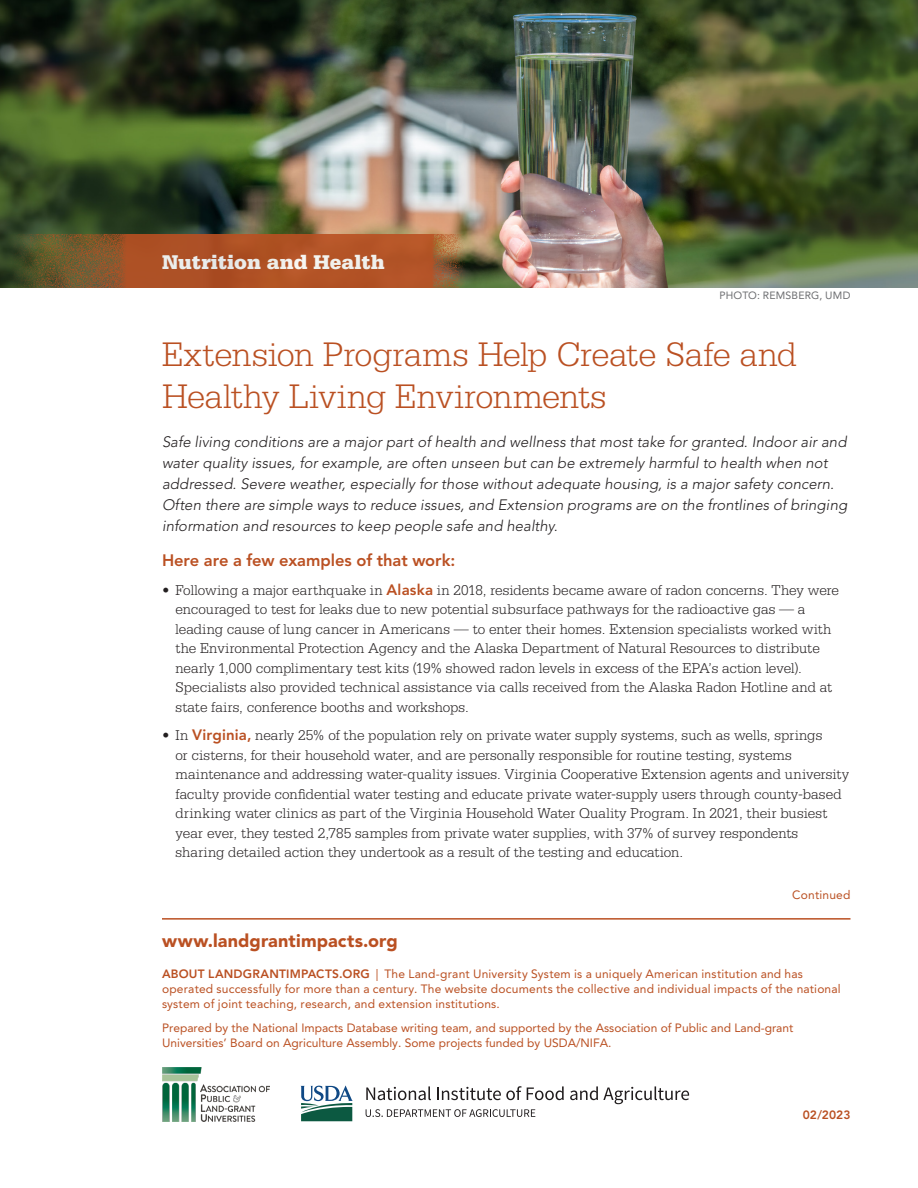
<style>
.page{position:relative;width:918px;height:1188px;background:#fff}
.page>*{position:absolute;margin:0;border:0;box-sizing:border-box;transform-origin:0 0}
.t1{font:300 36px/42px "Serifa Std";letter-spacing:-.005em;color:#ba5022}
.t2{font:900 21px "Serifa Std";color:#fff}
.Boilerplate{font:900 18px "Avenir LT Std";letter-spacing:.005em;color:#ba5022}
.Subhead{font:800 16.5px "Avenir LT Std";letter-spacing:-.005em;color:#ba5022}
.Bulleted_text{font:300 15px/19.5px "Serifa Std";letter-spacing:.005em;color:#231f20}
.Intro{font:italic 300 15px/21px "Avenir LT Std";letter-spacing:.005em;color:#231f20}
.Boilerplate-2{font:12px/15px "Avenir LT Std";letter-spacing:.015em;color:#ba5022}
.Continued{font:12px "Avenir LT Std";letter-spacing:.015em;color:#ba5022}
.Boilerplate-3{font:800 12px "Avenir LT Std";color:#ba5022}
.Photo_credit{font:10.5px "Avenir LT Std";letter-spacing:.015em;color:#6c6d70}
.s1{font-family:"Avenir LT Std";font-weight:800;color:#ba5022}
.s2{font-weight:800}
</style>
<div class="page">
<img style="left:0;top:0;width:918px;height:288px">
<svg style="left:0;top:234px;width:468px;height:54px;background:#995328"></svg>
<hr style="left:162px;top:918px;width:688px;height:2px;background:#ba5022">
<img style="left:162px;top:1067px;width:108px;height:55px">
<svg style="left:366px;top:1086px;width:65px;height:14px"></svg>
<svg style="left:437px;top:1086px;width:127px;height:14px"></svg>
<svg style="left:570px;top:1086px;width:119px;height:18px"></svg>
<svg style="left:366px;top:1109px;width:169px;height:8px"></svg>
<svg style="left:301px;top:1085px;width:52px;height:36px"></svg>
<h2 class="t2" style="left:162px;top:249px;width:224px">Nutrition and Health</h2>
<p class="Photo_credit" style="left:720px;top:289px;width:132px">PHOTO: REMSBERG, UMD</p>
<h1 class="t1" style="left:162px;top:333px;width:637px">Extension Programs Help Create Safe and<br>Healthy Living Environments</h1>
<p class="Intro" style="left:162px;top:431px;width:687px">Safe living conditions are a major part of health and wellness that most take for granted. Indoor air and water quality issues, for example, are often unseen but can be extremely harmful to health when not addressed. Severe weather, especially for those without adequate housing, is a major safety concern.<br>Often there are simple ways to reduce issues, and Extension programs are on the frontlines of bringing information and resources to keep people safe and healthy.</p>
<h2 class="Subhead" style="left:162px;top:551px;width:295px">Here are a few examples of that work:</h2>
<p class="Bulleted_text" style="left:176px;top:580px;width:665px;text-indent:-14px">• Following a major earthquake in <span class="s1">Alaska</span> in 2018, residents became aware of radon concerns. They were encouraged to test for leaks due to new potential subsurface pathways for the radioactive gas — a leading cause of lung cancer in Americans — to enter their homes. Extension specialists worked with the Environmental Protection Agency and the Alaska Department of Natural Resources to distribute nearly 1,000 complimentary test kits (19% showed radon levels in excess of the EPA’s action level).<br>Specialists also provided technical assistance via calls received from the Alaska Radon Hotline and at state fairs, conference booths and workshops.</p>
<p class="Bulleted_text" style="left:176px;top:726px;width:675px;text-indent:-14px">• In <span class="s1">Virginia,</span> nearly 25% of the population rely on private water supply systems, such as wells, springs<br>or cisterns, for their household water, and are personally responsible for routine testing, systems maintenance and addressing water-quality issues. Virginia Cooperative Extension agents and university faculty provide confidential water testing and educate private water-supply users through county-based drinking water clinics as part of the Virginia Household Water Quality Program. In 2021, their busiest year ever, they tested 2,785 samples from private water supplies, with 37% of survey respondents sharing detailed action they undertook as a result of the testing and education.</p>
<p class="Continued" style="left:792px;top:887px;width:60px">Continued</p>
<p class="Boilerplate" style="left:162px;top:929px;width:237px">www.landgrantimpacts.org</p>
<p class="Boilerplate-2" style="left:162px;top:967px;width:680px"><span class="s2">ABOUT LANDGRANTIMPACTS.ORG</span> | The Land-grant University System is a uniquely American institution and has operated successfully for more than a century. The website documents the collective and individual impacts of the national system of joint teaching, research, and extension institutions.</p>
<p class="Boilerplate-2" style="left:162px;top:1021px;width:633px">Prepared by the National Impacts Database writing team, and supported by the Association of Public and Land-grant<br>Universities’ Board on Agriculture Assembly. Some projects funded by USDA/NIFA.</p>
<p class="Boilerplate-3" style="left:803px;top:1108px;width:49px">02/2023</p>
</div>
